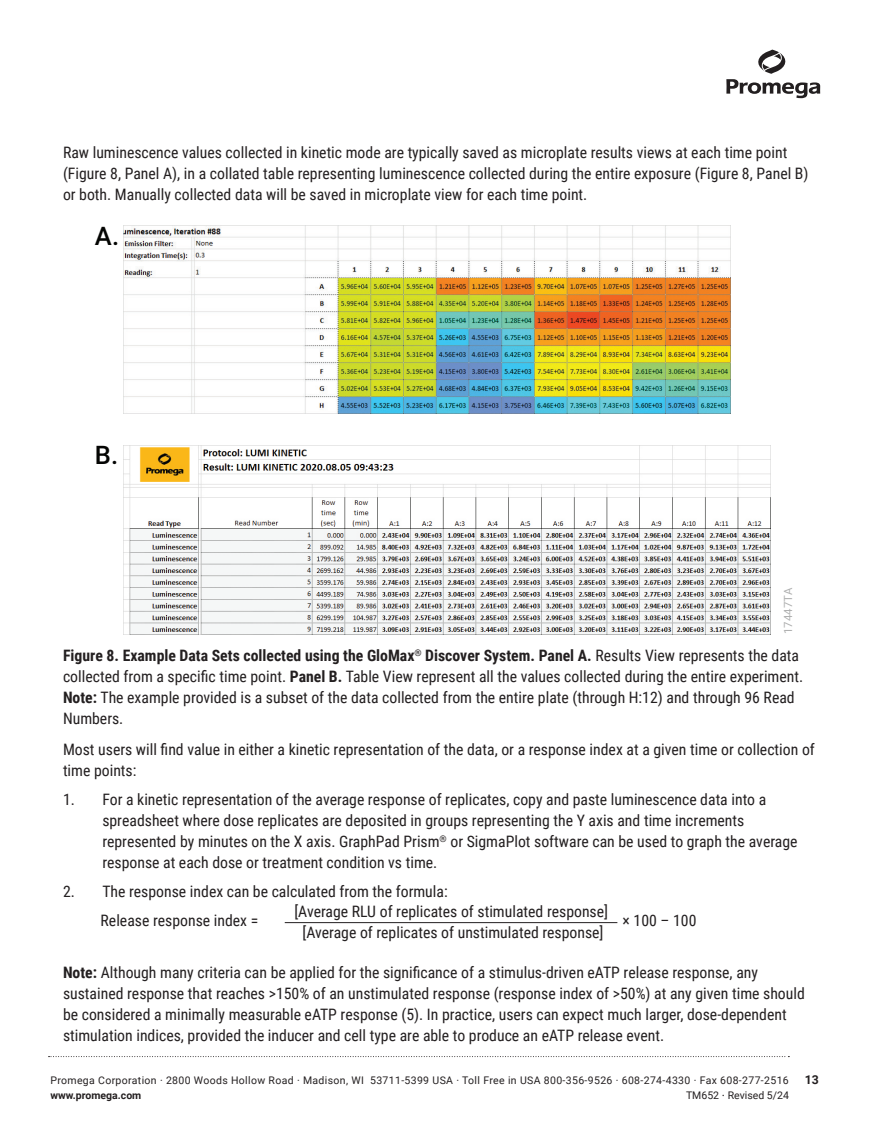
<style>
.page{position:relative;width:882px;height:1134px;background:#fff}
.page>*{position:absolute;margin:0;border:0;box-sizing:border-box;transform-origin:0 0}
.t1{font:500 25.55px "Roboto";color:#040503}
.Text{font:15.75px/21px "Roboto Condensed";color:#231f20}
.Protocol{font:15.75px/21px "Roboto Condensed";color:#231f20}
.Figure_Legend{font:15.75px/21px "Roboto Condensed";color:#231f20}
.Protocol_indented{font:15.75px "Roboto Condensed";color:#231f20}
.t2{font:700 12.25px "Roboto";color:#231f20}
.t3{font:11.38px "Roboto";letter-spacing:.01em;color:#afb0b0}
.t4{font:10.5px "Roboto";letter-spacing:.035em;color:#231f20}
.t5{font:10.5px "Roboto";color:#231f20}
.t6{font:700 10.5px "Roboto";color:#231f20}
.s1{font-weight:700}
.s2{font-family:"Calibri";font-size:12.25px}
</style>
<div class="page">
<svg style="left:726px;top:50px;width:94px;height:48px"></svg>
<svg style="left:49px;top:1056px;width:740px;height:1px"></svg>
<hr style="left:285px;top:922px;width:332px;height:1px;background:#231f20">
<img style="left:123px;top:226px;width:608px;height:187px">
<img style="left:123px;top:445px;width:647px;height:190px">
<p class="Text" style="left:63px;top:142px;width:747px">Raw luminescence values collected in kinetic mode are typically saved as microplate results views at each time point (Figure 8, Panel A), in a collated table representing luminescence collected during the entire exposure (Figure 8, Panel B) or both. Manually collected data will be saved in microplate view for each time point.</p>
<p class="t1" style="left:95px;top:225px;width:26px">A.</p>
<p class="t1" style="left:95px;top:445px;width:25px">B.</p>
<p class="t3" style="left:781px;top:634px;width:48px;rotate:-90deg">17447TA</p>
<p class="Figure_Legend" style="left:63px;top:644px;width:742px"><span class="s1">Figure 8. Example Data Sets collected using the GloMax</span><sup>®</sup> <span class="s1">Discover System. Panel A.</span> Results View represents the data collected from a specific time point. <span class="s1">Panel B.</span> Table View represent all the values collected during the entire experiment.<br><span class="s1">Note:</span> The example provided is a subset of the data collected from the entire plate (through H:12) and through 96 Read Numbers.</p>
<p class="Text" style="left:63px;top:739px;width:753px">Most users will find value in either a kinetic representation of the data, or a response index at a given time or collection of time points:</p>
<p class="Protocol" style="left:102px;top:789px;width:697px;text-indent:-39px">1. For a kinetic representation of the average response of replicates, copy and paste luminescence data into a spreadsheet where dose replicates are deposited in groups representing the Y axis and time increments represented by minutes on the X axis. GraphPad Prism<sup>®</sup> or SigmaPlot software can be used to graph the average response at each dose or treatment condition vs time.</p>
<p class="Protocol" style="left:63px;top:880px;width:386px">2. The response index can be calculated from the formula:</p>
<p class="Protocol_indented" style="left:101px;top:909px;width:159px">Release response index =</p>
<p class="Protocol_indented" style="left:294px;top:901px;width:315px">[Average RLU of replicates of stimulated response]</p>
<p class="Protocol_indented" style="left:623px;top:909px;width:75px">× 100 – 100</p>
<p class="Text" style="left:302px;top:922px;width:303px">[Average of replicates of unstimulated response]</p>
<p class="Text" style="left:63px;top:962px;width:743px"><span class="s1">Note:</span> Although many criteria can be applied for the significance of a stimulus-driven eATP release response, any sustained response that reaches &gt;150% of an unstimulated response (response index of &gt;50%) at any given time should be considered a minimally measurable eATP response (5). In practice, users can expect much larger, dose-dependent stimulation indices, provided the inducer and cell type are able to produce an eATP release event.</p>
<p class="t4" style="left:50px;top:1073px;width:740px">Promega Corporation · 2800 Woods Hollow Road · Madison, WI 53711-5399 USA · Toll Free in USA 800-356-9526 · 608-274-4330 · Fax 608-277-2516</p>
<p class="t2" style="left:805px;top:1071px;width:16px">13</p>
<p class="t6" style="left:50px;top:1087px;width:93px">www.promega.com</p>
<p class="t5" style="left:686px;top:1087px;width:104px">TM652 <span class="s2">·</span> Revised 5/24</p>
</div>
